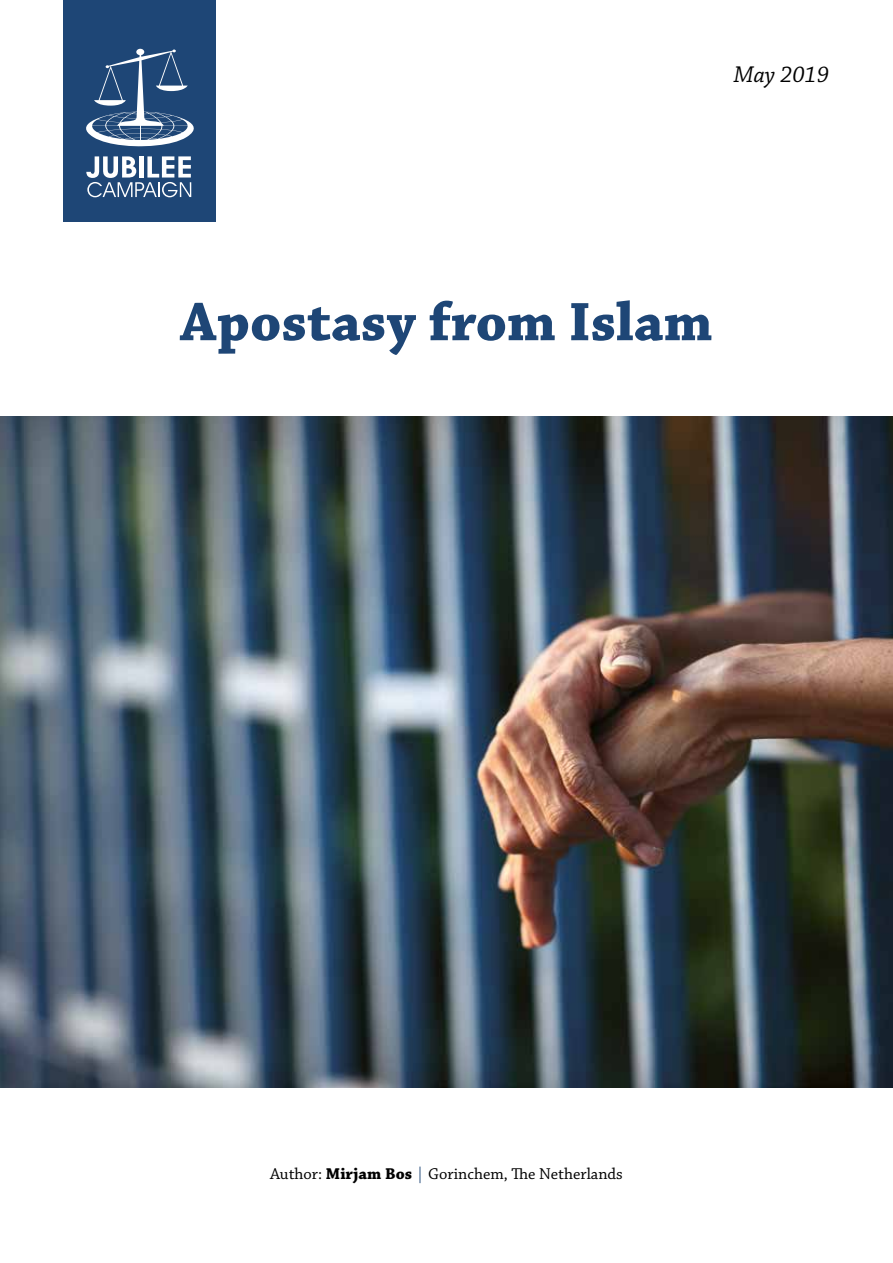
<style>
.page{position:relative;width:893px;height:1263px;background:#fff}
.page>*{position:absolute;margin:0;border:0;box-sizing:border-box;transform-origin:0 0}
.t1{font:700 57px "Chaparral Pro";color:#1e4676}
.t2{font:italic 24px "Chaparral Pro";color:#000}
.t3{font:16.5px "Chaparral Pro";color:#000}
.s1{font-weight:700}
.s2{color:#1e4676}
</style>
<div class="page">
<div style="left:64px;top:0;width:152px;height:221px;background:#1e4676"></div>
<svg style="left:86px;top:156px;width:105px;height:41px"></svg>
<svg style="left:86px;top:49px;width:108px;height:98px"></svg>
<img style="left:0;top:417px;width:893px;height:670px">
<h2 class="t2" style="left:734px;top:61px;width:97px">May 2019</h2>
<h1 class="t1" style="left:180px;top:289px;width:534px">Apostasy from Islam</h1>
<p class="t3" style="left:270px;top:1165px;width:354px">Author: <span class="s1">Mirjam Bos</span> <span class="s2">|</span> Gorinchem, The Netherlands</p>
</div>
